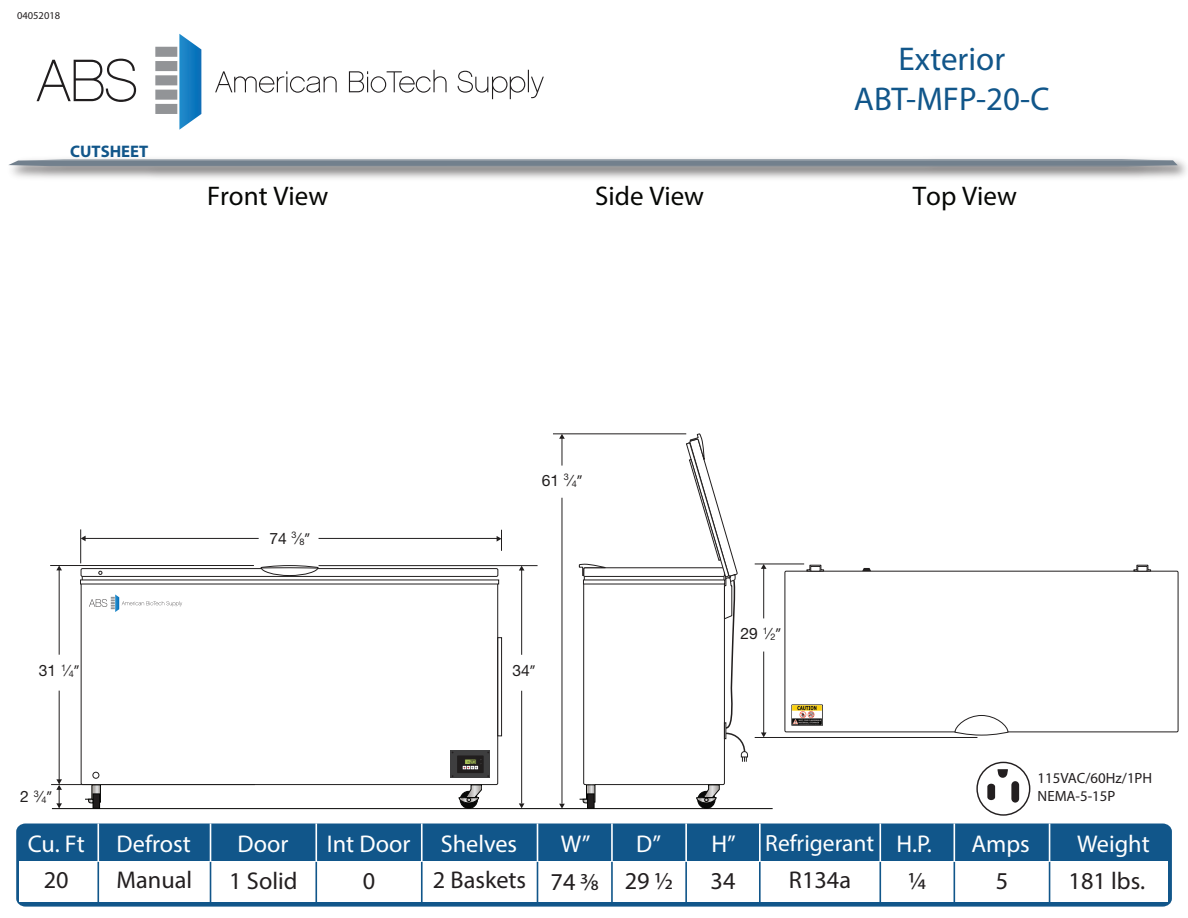
<style>
.page{position:relative;width:1188px;height:918px;background:#fff}
.page>*{position:absolute;margin:0;border:0;box-sizing:border-box;transform-origin:0 0}
.t1{font:33px/39.6px "Myriad Pro";color:#11568a;text-align:center}
.t2{font:27px "Myriad Pro";color:#060705}
.t3{font:24.3px "Myriad Pro";color:#fff}
.t4{font:24.3px "Myriad Pro";color:#231f20}
.t5{font:23.4px "Myriad Pro";color:#fff}
.t6{font:700 16.8px "Myriad Pro";color:#11568a}
.t7{font:15.75px "Helvetica LT Std Fraction";color:#211e1e}
.t8{font:14.85px/17.9px "Myriad Pro";color:#231f20}
.t9{font:10.5px "Myriad Pro";color:#231f20}
.t10{font:6.3px "Digital 7";color:#231f20}
.s1{font-size:9.15px}
.s2{font-family:"Myriad Pro"}
</style>
<div class="page">
<svg style="left:37px;top:59px;width:99px;height:43px"></svg>
<svg style="left:215px;top:71px;width:122px;height:22px"></svg>
<svg style="left:349px;top:70px;width:98px;height:23px"></svg>
<svg style="left:458px;top:70px;width:86px;height:29px"></svg>
<div style="left:155px;top:104px;width:22px;height:10px;background:#929497"></div>
<div style="left:155px;top:90px;width:22px;height:10px;background:#929497"></div>
<div style="left:155px;top:75px;width:22px;height:10px;background:#929497"></div>
<div style="left:155px;top:61px;width:22px;height:10px;background:#929497"></div>
<div style="left:155px;top:47px;width:22px;height:10px;background:#929497"></div>
<svg style="left:179px;top:34px;width:22px;height:96px"></svg>
<svg style="left:8px;top:159px;width:1170px;height:7px"></svg>
<div style="left:16px;top:824px;width:1156px;height:83px;background:#11568a"></div>
<div style="left:20px;top:862px;width:1146px;height:40px;background:#fff"></div>
<hr style="left:97px;top:862px;width:2px;height:41px;background:#11568a">
<hr style="left:210px;top:862px;width:1px;height:41px;background:#11568a">
<hr style="left:315px;top:862px;width:2px;height:41px;background:#11568a">
<hr style="left:421px;top:862px;width:2px;height:41px;background:#11568a">
<hr style="left:537px;top:862px;width:1px;height:41px;background:#11568a">
<hr style="left:611px;top:862px;width:2px;height:41px;background:#11568a">
<hr style="left:685px;top:862px;width:2px;height:41px;background:#11568a">
<hr style="left:759px;top:862px;width:2px;height:41px;background:#11568a">
<hr style="left:954px;top:862px;width:1px;height:41px;background:#11568a">
<hr style="left:1049px;top:862px;width:1px;height:41px;background:#11568a">
<hr style="left:97px;top:824px;width:2px;height:38px;background:#fff">
<hr style="left:210px;top:824px;width:1px;height:38px;background:#fff">
<hr style="left:315px;top:824px;width:2px;height:38px;background:#fff">
<hr style="left:421px;top:824px;width:2px;height:38px;background:#fff">
<hr style="left:537px;top:824px;width:1px;height:38px;background:#fff">
<hr style="left:611px;top:824px;width:2px;height:38px;background:#fff">
<hr style="left:685px;top:824px;width:2px;height:38px;background:#fff">
<hr style="left:759px;top:824px;width:2px;height:38px;background:#fff">
<hr style="left:954px;top:824px;width:1px;height:38px;background:#fff">
<hr style="left:879px;top:862px;width:2px;height:41px;background:#11568a">
<hr style="left:879px;top:824px;width:2px;height:38px;background:#fff">
<hr style="left:1049px;top:824px;width:1px;height:38px;background:#fff">
<div style="left:976px;top:762px;width:54px;height:54px;border:1px solid #231f20;border-radius:50%"></div>
<svg style="left:997px;top:769px;width:11px;height:9px"></svg>
<svg style="left:987px;top:784px;width:8px;height:16px"></svg>
<div style="left:1011px;top:781px;width:8px;height:22px;background:#231f20;border-radius:4px"></div>
<div style="left:785px;top:571px;width:393px;height:161px;border:1px solid #211e1e"></div>
<div style="left:81px;top:568px;width:417px;height:9px;border:1px solid #211e1e"></div>
<svg style="left:80px;top:580px;width:419px;height:4px;fill:#9a9898"></svg>
<div style="left:583px;top:580px;width:142px;height:205px;border:1px solid #211e1e"></div>
<div style="left:583px;top:567px;width:142px;height:10px;border:1px solid #211e1e"></div>
<svg style="left:583px;top:580px;width:102px;height:4px"></svg>
<svg style="left:954px;top:715px;width:55px;height:21px"></svg>
<svg style="left:260px;top:565px;width:59px;height:11px"></svg>
<svg style="left:98px;top:571px;width:4px;height:4px"></svg>
<svg style="left:579px;top:563px;width:27px;height:17px"></svg>
<svg style="left:862px;top:568px;width:9px;height:3px"></svg>
<svg style="left:806px;top:564px;width:18px;height:8px"></svg>
<svg style="left:810px;top:566px;width:11px;height:6px"></svg>
<svg style="left:1133px;top:564px;width:18px;height:8px"></svg>
<svg style="left:1137px;top:566px;width:11px;height:6px"></svg>
<hr style="left:50px;top:565px;width:204px;height:1px;background:#211e1e">
<hr style="left:59px;top:570px;width:1px;height:85px;background:#211e1e">
<svg style="left:56px;top:566px;width:6px;height:4px"></svg>
<hr style="left:59px;top:691px;width:1px;height:93px;background:#211e1e">
<hr style="left:553px;top:433px;width:133px;height:1px;background:#211e1e">
<svg style="left:559px;top:434px;width:6px;height:32px"></svg>
<hr style="left:562px;top:498px;width:1px;height:306px;background:#211e1e">
<hr style="left:755px;top:564px;width:49px;height:1px;background:#211e1e">
<hr style="left:755px;top:737px;width:222px;height:1px;background:#211e1e">
<hr style="left:763px;top:568px;width:1px;height:50px;background:#211e1e">
<svg style="left:761px;top:564px;width:6px;height:5px"></svg>
<hr style="left:763px;top:652px;width:1px;height:81px;background:#211e1e">
<svg style="left:761px;top:732px;width:6px;height:5px"></svg>
<hr style="left:319px;top:538px;width:181px;height:1px;background:#211e1e">
<svg style="left:497px;top:530px;width:5px;height:21px"></svg>
<hr style="left:80px;top:529px;width:1px;height:34px;background:#211e1e">
<hr style="left:85px;top:538px;width:174px;height:1px;background:#211e1e">
<svg style="left:81px;top:536px;width:5px;height:5px"></svg>
<div style="left:93px;top:772px;width:6px;height:7px;border:1px solid #211e1e;border-radius:50%"></div>
<svg style="left:685px;top:434px;width:63px;height:328px"></svg>
<img style="left:792px;top:705px;width:30px;height:20px">
<svg style="left:89px;top:594px;width:93px;height:18px"></svg>
<div style="left:497px;top:637px;width:5px;height:99px;border:1px solid #211e1e"></div>
<hr style="left:52px;top:808px;width:721px;height:1px;background:#050504">
<svg style="left:94px;top:787px;width:5px;height:7px"></svg>
<div style="left:92px;top:785px;width:9px;height:17px;border:1px solid #050604"></div>
<div style="left:93px;top:794px;width:7px;height:14px;background:#211e1e"></div>
<div style="left:93px;top:794px;width:7px;height:15px;border:1px solid #050604"></div>
<svg style="left:85px;top:799px;width:9px;height:5px"></svg>
<svg style="left:459px;top:785px;width:23px;height:24px"></svg>
<svg style="left:588px;top:787px;width:5px;height:7px"></svg>
<div style="left:586px;top:785px;width:9px;height:17px;border:1px solid #050604"></div>
<div style="left:588px;top:794px;width:6px;height:14px;background:#211e1e"></div>
<div style="left:587px;top:794px;width:7px;height:15px;border:1px solid #050604"></div>
<svg style="left:580px;top:799px;width:8px;height:5px"></svg>
<svg style="left:696px;top:785px;width:24px;height:24px"></svg>
<svg style="left:559px;top:804px;width:6px;height:5px"></svg>
<hr style="left:51px;top:784px;width:204px;height:1px;background:#211e1e">
<svg style="left:56px;top:779px;width:6px;height:29px"></svg>
<hr style="left:319px;top:565px;width:219px;height:1px;background:#211e1e">
<hr style="left:521px;top:570px;width:1px;height:85px;background:#211e1e">
<svg style="left:519px;top:566px;width:5px;height:5px"></svg>
<hr style="left:521px;top:691px;width:1px;height:112px;background:#211e1e">
<svg style="left:519px;top:803px;width:5px;height:5px"></svg>
<div style="left:450px;top:750px;width:40px;height:28px;background:#3e3e3f"></div>
<div style="left:457px;top:755px;width:27px;height:18px;background:#211e1e"></div>
<svg style="left:463px;top:759px;width:16px;height:10px"></svg>
<p class="t9" style="left:17px;top:9px;width:45px">04052018</p>
<p class="t6" style="left:70px;top:141px;width:80px">CUTSHEET</p>
<h1 class="t1" style="left:854px;top:39px;width:197px">Exterior<br>ABT-MFP-20-C</h1>
<p class="t2" style="left:207px;top:179px;width:123px">Front View</p>
<p class="t2" style="left:595px;top:179px;width:110px">Side View</p>
<p class="t2" style="left:913px;top:179px;width:106px">Top View</p>
<p class="t7" style="left:39px;top:664px;width:42px">31 <sup>1</sup>/<span class="s1">4</span><span class="s2">”</span></p>
<p class="t7" style="left:20px;top:790px;width:33px">2 <sup>3</sup>/<span class="s1">4</span><span class="s2">”</span></p>
<p class="t7" style="left:269px;top:531px;width:42px">74 <sup>3</sup>/<span class="s1">8</span><span class="s2">”</span></p>
<p class="t7" style="left:542px;top:473px;width:42px">61 <sup>3</sup>/<span class="s1">4</span><span class="s2">”</span></p>
<p class="t10" style="left:467px;top:759px;width:10px">-20</p>
<p class="t7" style="left:512px;top:664px;width:24px">34<span class="s2">”</span></p>
<p class="t7" style="left:741px;top:627px;width:42px">29 <sup>1</sup>/<span class="s1">2</span><span class="s2">”</span></p>
<p class="t8" style="left:1038px;top:769px;width:116px">115VAC/60Hz/1PH<br>NEMA-5-15P</p>
<p class="t5" style="left:765px;top:828px;width:111px">Refrigerant</p>
<p class="t3" style="left:28px;top:828px;width:59px">Cu. Ft</p>
<p class="t3" style="left:117px;top:828px;width:76px">Defrost</p>
<p class="t3" style="left:238px;top:828px;width:52px">Door</p>
<p class="t3" style="left:327px;top:828px;width:85px">Int Door</p>
<p class="t3" style="left:441px;top:828px;width:78px">Shelves</p>
<p class="t3" style="left:561px;top:828px;width:31px">W”</p>
<p class="t3" style="left:636px;top:828px;width:26px">D”</p>
<p class="t3" style="left:712px;top:828px;width:26px">H”</p>
<p class="t3" style="left:896px;top:828px;width:37px">H.P.</p>
<p class="t3" style="left:971px;top:828px;width:60px">Amps</p>
<p class="t3" style="left:1077px;top:828px;width:74px">Weight</p>
<p class="t4" style="left:44px;top:865px;width:26px">20</p>
<p class="t4" style="left:229px;top:866px;width:70px">1 Solid</p>
<p class="t4" style="left:363px;top:866px;width:14px">0</p>
<p class="t4" style="left:551px;top:867px;width:124px">74 3⁄8 29 ½</p>
<p class="t4" style="left:711px;top:866px;width:26px">34</p>
<p class="t4" style="left:908px;top:865px;width:20px">¼</p>
<p class="t4" style="left:996px;top:865px;width:14px">5</p>
<p class="t4" style="left:1069px;top:865px;width:78px">181 lbs.</p>
<p class="t4" style="left:117px;top:865px;width:77px">Manual</p>
<p class="t4" style="left:433px;top:865px;width:95px">2 Baskets</p>
<p class="t4" style="left:789px;top:865px;width:64px">R134a</p>
</div>
